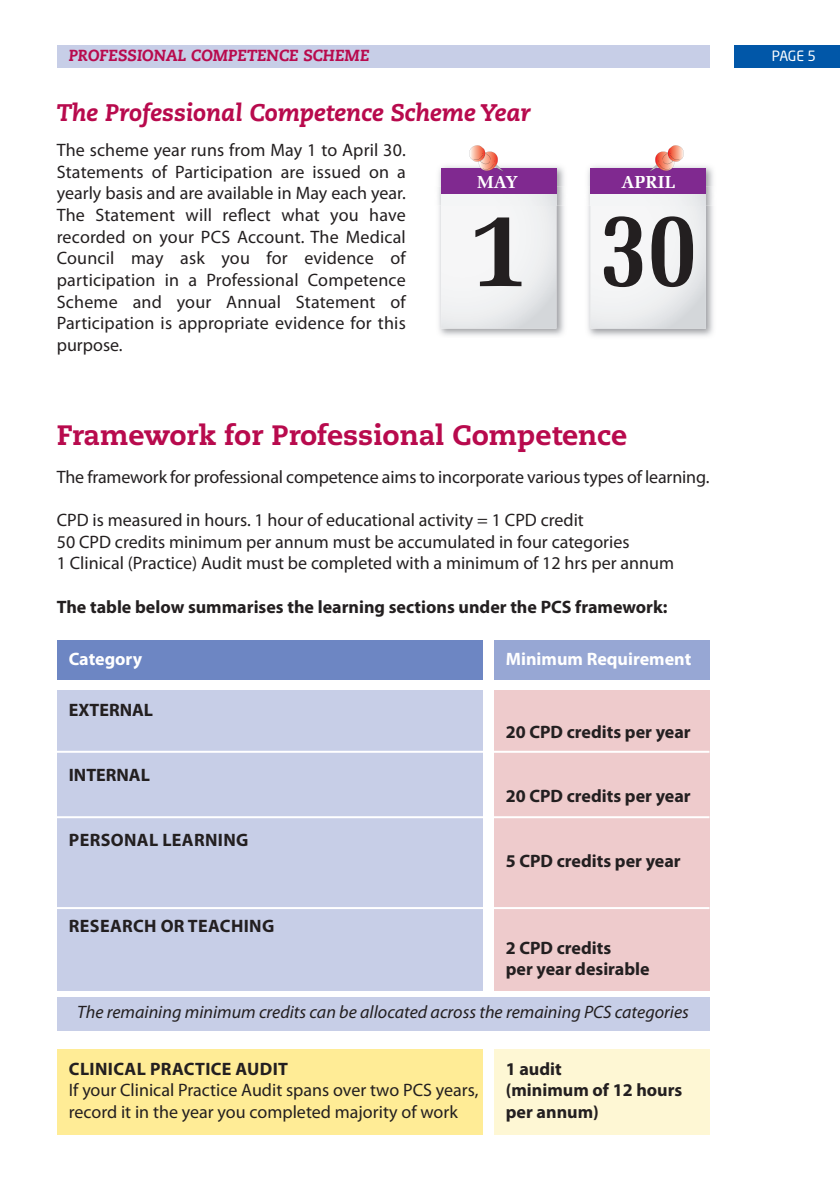
<style>
.page{position:relative;width:840px;height:1191px;background:#fff}
.page>*{position:absolute;margin:0;border:0;box-sizing:border-box;transform-origin:0 0}
.t1{font:700 109.6px "Melior";color:#231f20;scale:.8 1}
.t2{font:700 109.6px "Melior";color:#231f20}
.t3{font:800 28px "Caecilia";color:#b80a4d}
.t4{font:italic 800 24px "Caecilia";color:#b80a4d}
.t5{font:18px/21.6px "Myriad Pro";color:#231f20}
.t6{font:700 18px/21.6px "Myriad Pro";color:#231f20}
.t7{font:italic 18px "Myriad Pro";color:#231f20}
.t8{font:700 18px "Myriad Pro";letter-spacing:.02em;color:#231f20}
.t9{font:700 18px "Myriad Pro";color:#fff}
.t10{font:700 17.4px "Melior";color:#fff}
.t11{font:italic 800 16px "Caecilia";color:#b80a4d}
.t12{font:14px "Neo Sans";color:#fff}
</style>
<div class="page">
<div style="left:734px;top:45px;width:105px;height:23px;background:#0157a8"></div>
<div style="left:57px;top:45px;width:652px;height:23px;background:#c7cee7"></div>
<img style="left:439px;top:205px;width:125px;height:131px">
<svg style="left:441px;top:205px;width:115px;height:123px"></svg>
<img style="left:439px;top:166px;width:125px;height:21px">
<img style="left:438px;top:187px;width:126px;height:18px">
<img style="left:441px;top:193px;width:115px;height:12px">
<div style="left:441px;top:168px;width:115px;height:25px;background:#802990"></div>
<svg style="left:469px;top:145px;width:34px;height:26px"></svg>
<img style="left:588px;top:205px;width:125px;height:131px">
<svg style="left:590px;top:205px;width:115px;height:123px"></svg>
<img style="left:588px;top:166px;width:125px;height:21px">
<img style="left:588px;top:187px;width:125px;height:18px">
<img style="left:590px;top:193px;width:115px;height:12px">
<div style="left:590px;top:168px;width:115px;height:25px;background:#802990"></div>
<svg style="left:648px;top:145px;width:35px;height:27px"></svg>
<div style="left:57px;top:640px;width:425px;height:40px;background:#6d86c3"></div>
<div style="left:493px;top:640px;width:216px;height:40px;background:#97a7d4"></div>
<div style="left:57px;top:690px;width:425px;height:301px;background:#c7cee7"></div>
<div style="left:493px;top:690px;width:216px;height:301px;background:#eecbcc"></div>
<div style="left:57px;top:1049px;width:425px;height:85px;background:#ffec96"></div>
<div style="left:493px;top:1049px;width:216px;height:85px;background:#fef7d4"></div>
<hr style="left:57px;top:751px;width:652px;height:2px;background:#fff">
<hr style="left:57px;top:816px;width:652px;height:2px;background:#fff">
<hr style="left:57px;top:907px;width:652px;height:2px;background:#fff">
<div style="left:57px;top:997px;width:652px;height:33px;background:#c7cee7"></div>
<p class="t11" style="left:69px;top:49px;width:302px">PROFESSIONAL COMPETENCE SCHEME</p>
<p class="t12" style="left:771px;top:48px;width:46px">PAGE 5</p>
<h3 class="t4" style="left:57px;top:102px;width:475px">The Professional Competence Scheme Year</h3>
<p class="t5" style="left:57px;top:141px;width:350px;text-align:justify">The scheme year runs from May 1 to April 30.<br>Statements of Participation are issued on a yearly basis and are available in May each year.<br>The Statement will reflect what you have recorded on your PCS Account. The Medical Council may ask you for evidence of participation in a Professional Competence Scheme and your Annual Statement of Participation is appropriate evidence for this purpose.</p>
<p class="t10" style="left:476px;top:171px;width:42px">MAY</p>
<h1 class="t2" style="left:468px;top:184px;width:62px">1</h1>
<p class="t10" style="left:620px;top:171px;width:56px">APRIL</p>
<h1 class="t1" style="left:599px;top:184px;width:123px">30</h1>
<h2 class="t3" style="left:57px;top:424px;width:572px">Framework for Professional Competence</h2>
<p class="t5" style="left:57px;top:467px;width:653px">The framework for professional competence aims to incorporate various types of learning.</p>
<p class="t5" style="left:57px;top:511px;width:618px">CPD is measured in hours. 1 hour of educational activity = 1 CPD credit<br>50 CPD credits minimum per annum must be accumulated in four categories<br>1 Clinical (Practice) Audit must be completed with a minimum of 12 hrs per annum</p>
<p class="t6" style="left:57px;top:597px;width:612px">The table below summarises the learning sections under the PCS framework:</p>
<p class="t9" style="left:69px;top:652px;width:75px">Category</p>
<p class="t9" style="left:505px;top:652px;width:187px">Minimum Requirement</p>
<p class="t6" style="left:69px;top:700px;width:86px">EXTERNAL</p>
<p class="t6" style="left:69px;top:765px;width:83px">INTERNAL</p>
<p class="t8" style="left:69px;top:833px;width:181px">PERSONAL LEARNINg</p>
<p class="t8" style="left:69px;top:919px;width:207px">RESEARCH OR TEACHINg</p>
<p class="t6" style="left:505px;top:722px;width:186px">20 CPD credits per year</p>
<p class="t6" style="left:505px;top:787px;width:186px">20 CPD credits per year</p>
<p class="t6" style="left:505px;top:852px;width:176px">5 CPD credits per year</p>
<p class="t6" style="left:505px;top:938px;width:145px">2 CPD credits<br>per year desirable</p>
<p class="t7" style="left:77px;top:1005px;width:613px">The remaining minimum credits can be allocated across the remaining PCS categories</p>
<p class="t8" style="left:69px;top:1062px;width:220px">CLINICAL PRACTICE AUDIT</p>
<p class="t5" style="left:69px;top:1081px;width:411px">If your Clinical Practice Audit spans over two PCS years, record it in the year you completed majority of work</p>
<p class="t6" style="left:505px;top:1059px;width:178px">1 audit<br>(minimum of 12 hours per annum)</p>
</div>
